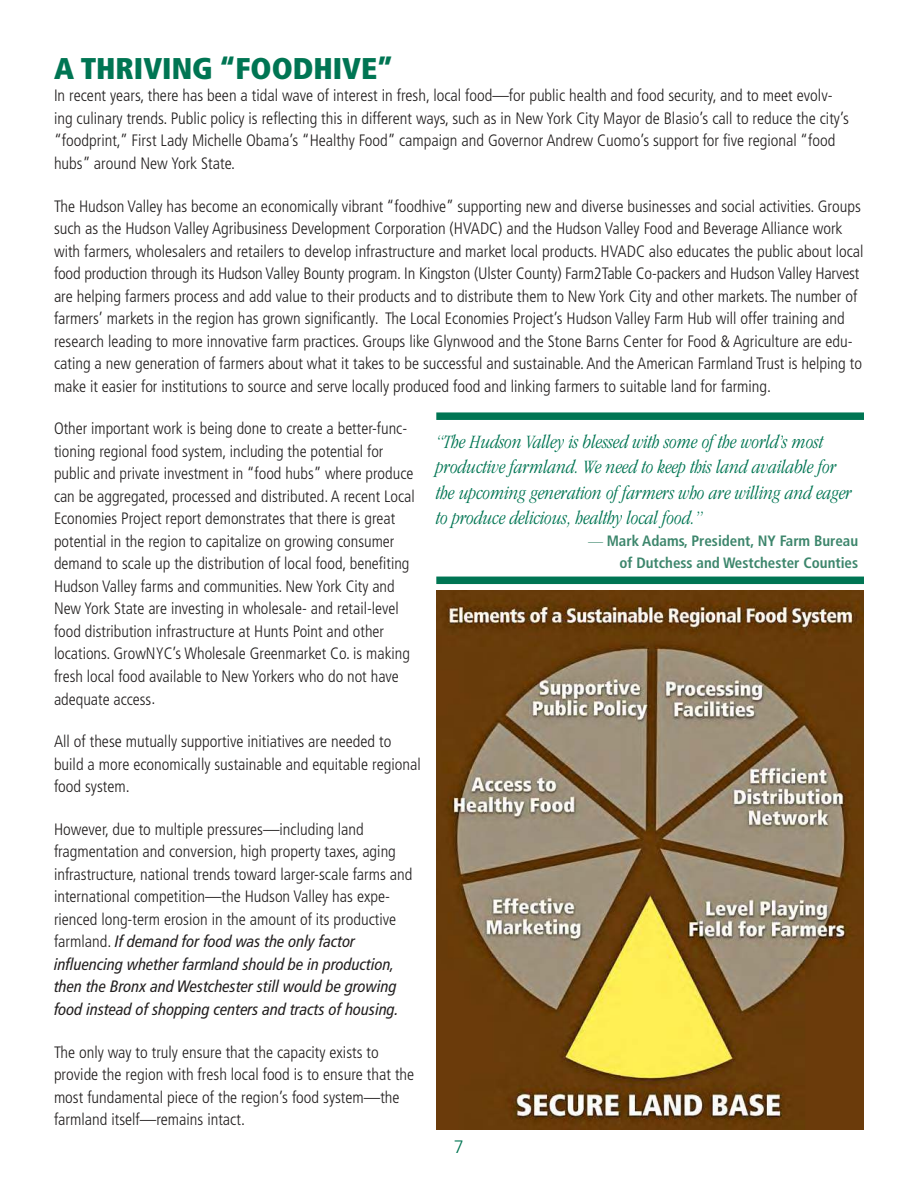
<style>
.page{position:relative;width:918px;height:1188px;background:#fff}
.page>*{position:absolute;margin:0;border:0;box-sizing:border-box;transform-origin:0 0}
.t1{font:900 condensed 30px "Frutiger";color:#007553}
.t2{font:italic 300 condensed 19.5px/25.5px "Garamond";color:#007553}
.t3{font:300 18px "Frutiger LT Std";color:#007553}
.t4{font:300 condensed 16.5px/22.5px "Frutiger";color:#221f1f}
.t5{font:italic condensed 16.5px/22.5px "Frutiger LT Com";color:#221f1f}
.t6{font:700 condensed 15px/21.8px "Frutiger";color:#3d866c;text-align:right}
.s1{font-family:"Frutiger";font-weight:300;font-style:normal}
.s2{font-family:"Garamond";font-weight:300;font-style:italic}
</style>
<div class="page">
<div style="left:436px;top:412px;width:428px;height:8px;background:#007553"></div>
<div style="left:436px;top:577px;width:428px;height:7px;background:#007553"></div>
<img style="left:436px;top:591px;width:428px;height:539px">
<h1 class="t1" style="left:54px;top:56px;width:341px">A THRIVING “FOODHIVE”</h1>
<p class="t4" style="left:54px;top:86px;width:796px">In recent years, there has been a tidal wave of interest in fresh, local food—for public health and food security, and to meet evolv&shy;ing culinary trends. Public policy is reflecting this in different ways, such as in New York City Mayor de Blasio’s call to reduce the city’s “foodprint,” First Lady Michelle Obama’s “Healthy Food” campaign and Governor Andrew Cuomo’s support for five regional “food hubs” around New York State.</p>
<p class="t4" style="left:54px;top:196px;width:811px">The Hudson Valley has become an economically vibrant “foodhive” supporting new and diverse businesses and social activities. Groups such as the Hudson Valley Agribusiness Development Corporation (HVADC) and the Hudson Valley Food and Beverage Alliance work with farmers, wholesalers and retailers to develop infrastructure and market local products. HVADC also educates the public about local food production through its Hudson Valley Bounty program. In Kingston (Ulster County) Farm2Table Co-packers and Hudson Valley Harvest are helping farmers process and add value to their products and to distribute them to New York City and other markets. The number of farmers’ markets in the region has grown significantly. The Local Economies Project’s Hudson Valley Farm Hub will offer training and research leading to more innovative farm practices. Groups like Glynwood and the Stone Barns Center for Food &amp; Agriculture are edu&shy;cating a new generation of farmers about what it takes to be successful and sustainable. And the American Farmland Trust is helping to make it easier for institutions to source and serve locally produced food and linking farmers to suitable land for farming.</p>
<p class="t4" style="left:54px;top:419px;width:362px">Other important work is being done to create a better-func&shy;tioning regional food system, including the potential for public and private investment in “food hubs” where produce can be aggregated, processed and distributed. A recent Local Economies Project report demonstrates that there is great potential in the region to capitalize on growing consumer demand to scale up the distribution of local food, benefiting Hudson Valley farms and communities. New York City and New York State are investing in wholesale- and retail-level food distribution infrastructure at Hunts Point and other locations. GrowNYC’s Wholesale Greenmarket Co. is making fresh local food available to New Yorkers who do not have adequate access.</p>
<p class="t4" style="left:54px;top:731px;width:368px">All of these mutually supportive initiatives are needed to build a more economically sustainable and equitable regional food system.</p>
<p class="t4" style="left:54px;top:819px;width:360px">However, due to multiple pressures—including land fragmentation and conversion, high property taxes, aging infrastructure, national trends toward larger-scale farms and international competition—the Hudson Valley has expe&shy;rienced long-term erosion in the amount of its productive</p>
<p class="t5" style="left:54px;top:932px;width:346px"><span class="s1">farmland.</span> If demand for food was the only factor influencing whether farmland should be in production, then the Bronx and Westchester still would be growing food instead of shopping centers and tracts of housing.</p>
<p class="t4" style="left:54px;top:1042px;width:362px">The only way to truly ensure that the capacity exists to provide the region with fresh local food is to ensure that the most fundamental piece of the region’s food system—the farmland itself—remains intact.</p>
<p class="t2" style="left:436px;top:430px;width:417px">“The Hudson Valley is blessed with some of the world’s most productive farmland. We need to keep this land available for the upcoming generation of farmers who are willing and eager to produce delicious, healthy local food.”</p>
<p class="t6" style="left:588px;top:531px;width:271px"><span class="s2">—</span> Mark Adams, President, NY Farm Bureau of Dutchess and Westchester Counties</p>
<p class="t3" style="left:454px;top:1139px;width:12px">7</p>
</div>
